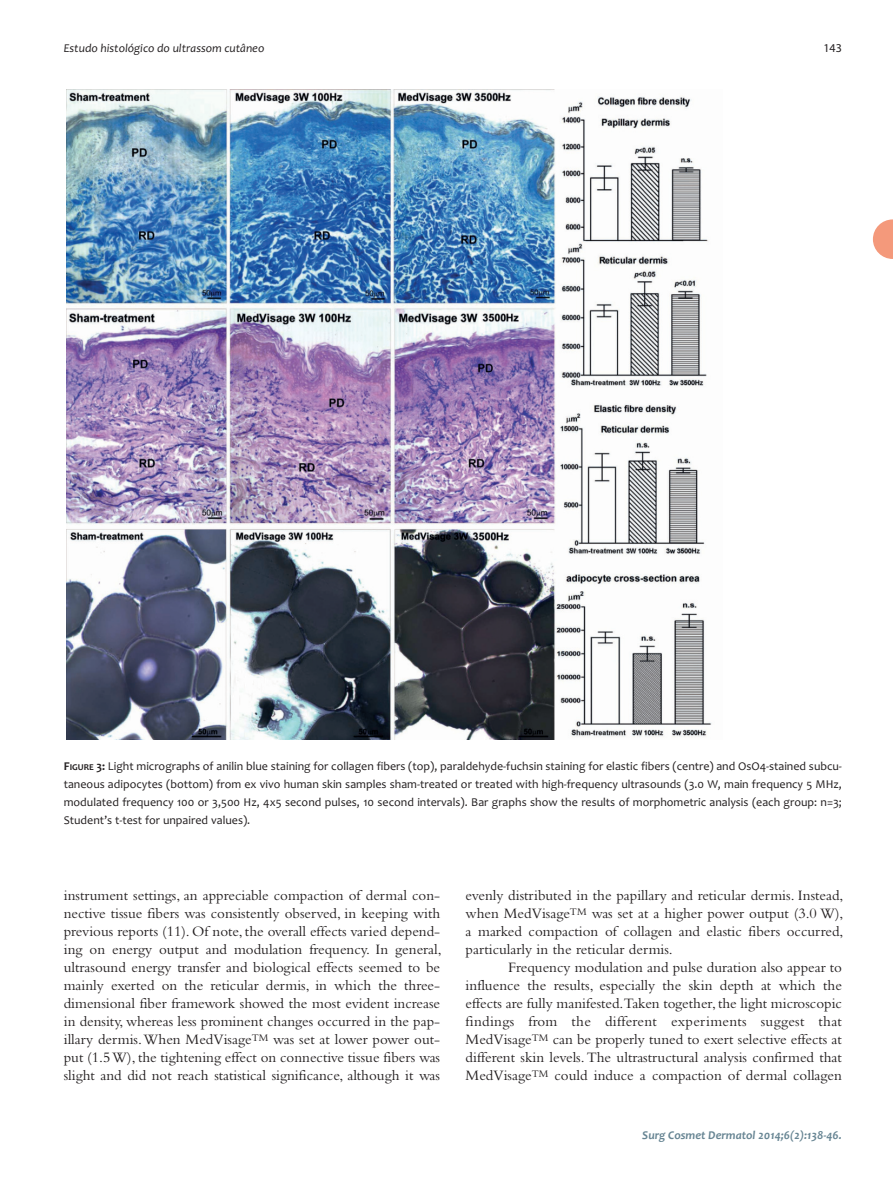
<style>
.page{position:relative;width:893px;height:1191px;background:#fff}
.page>*{position:absolute;margin:0;border:0;box-sizing:border-box;transform-origin:0 0}
.t1{font:15px/18px "Bembo";color:#231f20;text-align:justify}
.t2{font:12px/18px "Candara";color:#231f20;text-align:justify}
.t3{font:italic 700 12px "Candara";color:#678593}
.t4{font:italic 12px "Candara";color:#231f20}
.t5{font:12px "Myriad";color:#231f20}
.s1{font-weight:700}
.s2{font-weight:700;font-size:9px}
</style>
<div class="page">
<img style="left:66px;top:89px;width:646px;height:650px">
<svg style="left:873px;top:219px;width:20px;height:40px"></svg>
<p class="t4" style="left:64px;top:43px;width:202px">Estudo histológico do ultrassom cutâneo</p>
<p class="t5" style="left:823px;top:43px;width:20px">143</p>
<p class="t2" style="left:64px;top:759px;width:780px"><span class="s1">F</span><span class="s2">IGURE</span> <span class="s1">3:</span> Light micrographs of anilin blue staining for collagen fibers (top), paraldehyde-fuchsin staining for elastic fibers (centre) and OsO4-stained subcu&shy;taneous adipocytes (bottom) from ex vivo human skin samples sham-treated or treated with high-frequency ultrasounds (3.0 W, main frequency 5 MHz, modulated frequency 100 or 3,500 Hz, 4x5 second pulses, 10 second intervals). Bar graphs show the results of morphometric analysis (each group: n=3; Student’s t-test for unpaired values).</p>
<p class="t1" style="left:64px;top:888px;width:379px">instrument settings, an appreciable compaction of dermal con&shy;nective tissue fibers was consistently observed, in keeping with previous reports (11). Of note, the overall effects varied depend&shy;ing on energy output and modulation frequency. In general, ultrasound energy transfer and biological effects seemed to be mainly exerted on the reticular dermis, in which the three&shy;dimensional fiber framework showed the most evident increase in density, whereas less prominent changes occurred in the pap&shy;illary dermis. When MedVisage<sup>TM</sup> was set at lower power out&shy;put (1.5 W), the tightening effect on connective tissue fibers was slight and did not reach statistical significance, although it was</p>
<p class="t1" style="left:466px;top:888px;width:379px">evenly distributed in the papillary and reticular dermis. Instead, when MedVisage<sup>TM</sup> was set at a higher power output (3.0 W), a marked compaction of collagen and elastic fibers occurred, particularly in the reticular dermis.</p>
<p class="t1" style="left:466px;top:960px;width:378px;text-indent:43px">Frequency modulation and pulse duration also appear to influence the results, especially the skin depth at which the effects are fully manifested.Taken together, the light microscopic findings from the different experiments suggest that MedVisage<sup>TM</sup> can be properly tuned to exert selective effects at different skin levels. The ultrastructural analysis confirmed that MedVisage<sup>TM</sup> could induce a compaction of dermal collagen</p>
<p class="t3" style="left:642px;top:1128px;width:201px">Surg Cosmet Dermatol 2014;6(2):138-46.</p>
</div>
